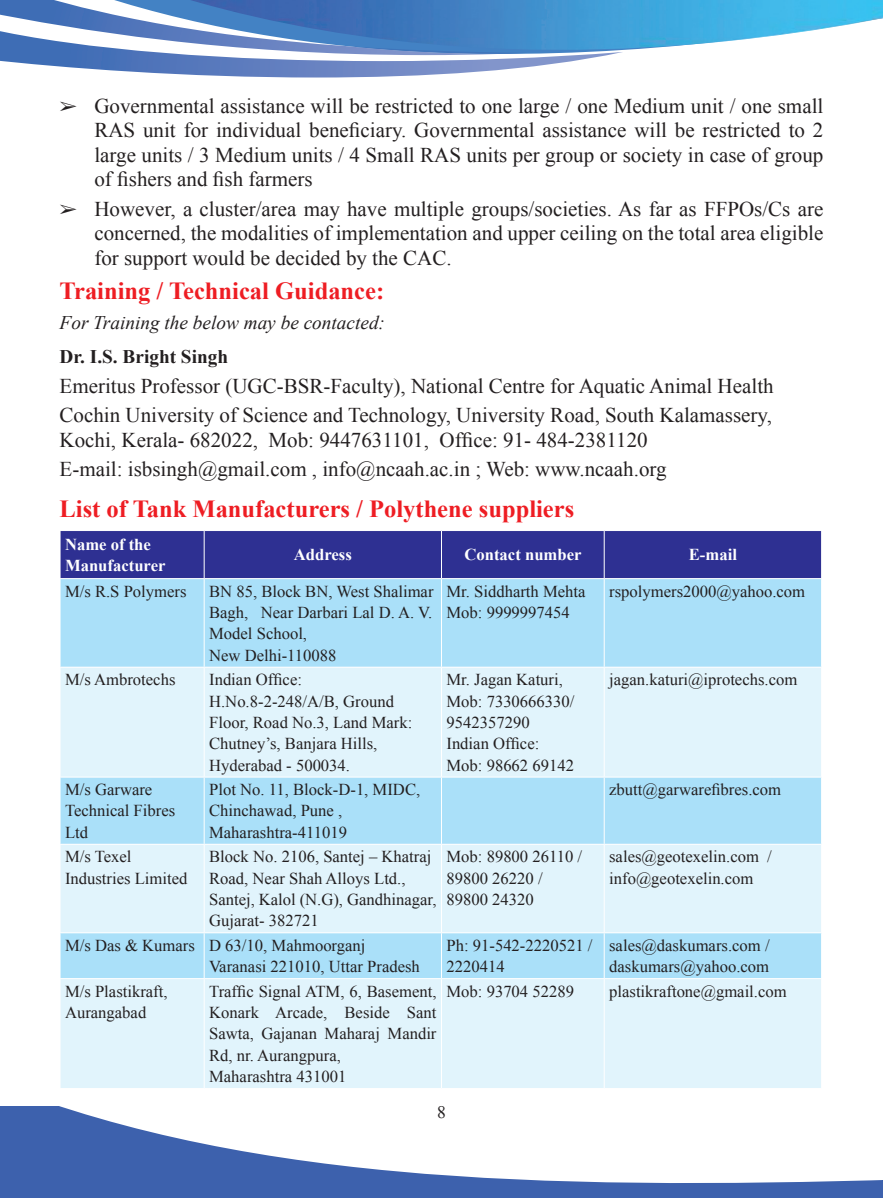
<style>
.page{position:relative;width:883px;height:1198px;background:#fff}
.page>*{position:absolute;margin:0;border:0;box-sizing:border-box;transform-origin:0 0}
.sub{font:700 24.5px "Times New Roman";color:#ee1d23}
.List_Paragraph{font:21px/24.5px "Times New Roman";color:#231f20;text-align:justify}
.t1{font:italic 19.25px "Times New Roman";color:#231f20}
.List_Paragraph-2{font:700 19.25px "Times New Roman";color:#231f20}
.t2{font:17.5px "Times New Roman";color:#231f20}
.t3{font:16.62px/21.3px "Times New Roman";color:#231f20}
.t4{font:700 16.62px/21.3px "Times New Roman";color:#fff}
</style>
<div class="page">
<img style="left:623px;top:0;width:259px;height:50px">
<svg style="left:0;top:0;width:623px;height:77px"></svg>
<svg style="left:0;top:1106px;width:882px;height:91px"></svg>
<div style="left:61px;top:531px;width:759px;height:47px;background:#2e3092"></div>
<div style="left:61px;top:579px;width:759px;height:87px;background:#aae0f9"></div>
<svg style="left:61px;top:668px;width:759px;height:419px;background:#d3eefb"></svg>
<hr style="left:204px;top:531px;width:1px;height:47px;background:#fff">
<hr style="left:441px;top:531px;width:1px;height:47px;background:#fff">
<hr style="left:603px;top:531px;width:1px;height:47px;background:#fff">
<hr style="left:204px;top:579px;width:1px;height:87px;background:#fff">
<hr style="left:441px;top:579px;width:1px;height:87px;background:#fff">
<hr style="left:603px;top:579px;width:1px;height:87px;background:#fff">
<hr style="left:204px;top:667px;width:1px;height:109px;background:#fff">
<hr style="left:441px;top:667px;width:1px;height:109px;background:#fff">
<hr style="left:603px;top:667px;width:1px;height:109px;background:#fff">
<hr style="left:60px;top:776px;width:144px;height:1px;background:#fff">
<hr style="left:204px;top:776px;width:237px;height:1px;background:#fff">
<hr style="left:204px;top:777px;width:1px;height:66px;background:#fff">
<hr style="left:441px;top:776px;width:163px;height:1px;background:#fff">
<hr style="left:441px;top:777px;width:1px;height:66px;background:#fff">
<hr style="left:604px;top:776px;width:217px;height:1px;background:#fff">
<hr style="left:603px;top:777px;width:1px;height:66px;background:#fff">
<hr style="left:60px;top:843px;width:144px;height:1px;background:#fff">
<hr style="left:204px;top:843px;width:237px;height:1px;background:#fff">
<hr style="left:204px;top:844px;width:1px;height:88px;background:#fff">
<hr style="left:441px;top:843px;width:163px;height:1px;background:#fff">
<hr style="left:441px;top:844px;width:1px;height:88px;background:#fff">
<hr style="left:604px;top:843px;width:217px;height:1px;background:#fff">
<hr style="left:603px;top:844px;width:1px;height:88px;background:#fff">
<hr style="left:60px;top:932px;width:144px;height:1px;background:#fff">
<hr style="left:204px;top:932px;width:237px;height:1px;background:#fff">
<hr style="left:204px;top:933px;width:1px;height:44px;background:#fff">
<hr style="left:441px;top:932px;width:163px;height:1px;background:#fff">
<hr style="left:441px;top:933px;width:1px;height:44px;background:#fff">
<hr style="left:604px;top:932px;width:217px;height:1px;background:#fff">
<hr style="left:603px;top:933px;width:1px;height:44px;background:#fff">
<hr style="left:60px;top:977px;width:144px;height:1px;background:#fff">
<hr style="left:204px;top:977px;width:237px;height:1px;background:#fff">
<hr style="left:204px;top:978px;width:1px;height:109px;background:#fff">
<hr style="left:441px;top:977px;width:163px;height:1px;background:#fff">
<hr style="left:441px;top:978px;width:1px;height:109px;background:#fff">
<hr style="left:604px;top:977px;width:217px;height:1px;background:#fff">
<hr style="left:603px;top:978px;width:1px;height:109px;background:#fff">
<p class="List_Paragraph" style="left:94px;top:93px;width:730px">Governmental assistance will be restricted to one large / one Medium unit / one small RAS unit for individual beneficiary. Governmental assistance will be restricted to 2 large units / 3 Medium units / 4 Small RAS units per group or society in case of group of fishers and fish farmers</p>
<p class="List_Paragraph" style="left:94px;top:196px;width:730px">However, a cluster/area may have multiple groups/societies. As far as FFPOs/Cs are concerned, the modalities of implementation and upper ceiling on the total area eligible for support would be decided by the CAC.</p>
<p class="sub" style="left:60px;top:274px;width:326px">Training / Technical Guidance:</p>
<p class="t1" style="left:60px;top:309px;width:327px">For Training the below may be contacted:</p>
<p class="List_Paragraph-2" style="left:60px;top:343px;width:170px">Dr. I.S. Bright Singh</p>
<p class="List_Paragraph" style="left:60px;top:373px;width:715px">Emeritus Professor (UGC-BSR-Faculty), National Centre for Aquatic Animal Health</p>
<p class="List_Paragraph" style="left:60px;top:402px;width:713px">Cochin University of Science and Technology, University Road, South Kalamassery,<br>Kochi, Kerala- 682022, Mob: 9447631101, Office: 91- 484-2381120</p>
<p class="List_Paragraph" style="left:60px;top:456px;width:608px">E-mail: isbsingh@gmail.com , info@ncaah.ac.in ; Web: www.ncaah.org</p>
<p class="sub" style="left:60px;top:491px;width:516px">List of Tank Manufacturers / Polythene suppliers</p>
<p class="t4" style="left:65px;top:532px;width:102px">Name of the<br>Manufacturer</p>
<p class="t4" style="left:294px;top:543px;width:59px">Address</p>
<p class="t4" style="left:464px;top:543px;width:118px">Contact number</p>
<p class="t4" style="left:688px;top:543px;width:50px">E-mail</p>
<p class="t3" style="left:65px;top:580px;width:123px">M/s R.S Polymers</p>
<p class="t3" style="left:209px;top:580px;width:226px;text-align:justify">BN 85, Block BN, West Shalimar Bagh, Near Darbari Lal D. A. V.<br>Model School,</p>
<p class="t3" style="left:209px;top:644px;width:129px">New Delhi-110088</p>
<p class="t3" style="left:446px;top:580px;width:141px">Mr. Siddharth Mehta</p>
<p class="t3" style="left:446px;top:601px;width:125px">Mob: 9999997454</p>
<p class="t3" style="left:609px;top:580px;width:197px">rspolymers2000@yahoo.com</p>
<p class="t3" style="left:65px;top:668px;width:112px">M/s Ambrotechs</p>
<p class="t3" style="left:209px;top:668px;width:94px">Indian Office:</p>
<p class="t3" style="left:209px;top:689px;width:204px">H.No.8-2-248/A/B, Ground<br>Floor, Road No.3, Land Mark:<br>Chutney’s, Banjara Hills,<br>Hyderabad - 500034.</p>
<p class="t3" style="left:65px;top:778px;width:112px">M/s Garware<br>Technical Fibres<br>Ltd</p>
<p class="t3" style="left:209px;top:778px;width:212px">Plot No. 11, Block-D-1, MIDC,<br>Chinchawad, Pune ,</p>
<p class="t3" style="left:209px;top:821px;width:139px">Maharashtra-411019</p>
<p class="t3" style="left:446px;top:668px;width:118px">Mr. Jagan Katuri,</p>
<p class="t3" style="left:446px;top:689px;width:129px">Mob: 7330666330/</p>
<p class="t3" style="left:446px;top:711px;width:85px">9542357290</p>
<p class="t3" style="left:446px;top:732px;width:94px">Indian Office:</p>
<p class="t3" style="left:446px;top:754px;width:129px">Mob: 98662 69142</p>
<p class="t3" style="left:65px;top:845px;width:124px">M/s Texel<br>Industries Limited</p>
<p class="t3" style="left:209px;top:845px;width:229px">Block No. 2106, Santej – Khatraj<br>Road, Near Shah Alloys Ltd.,<br>Santej, Kalol (N.G), Gandhinagar,<br>Gujarat- 382721</p>
<p class="t3" style="left:446px;top:845px;width:137px">Mob: 89800 26110 /<br>89800 26220 /</p>
<p class="t3" style="left:446px;top:888px;width:89px">89800 24320</p>
<p class="t3" style="left:609px;top:668px;width:189px">jagan.katuri@iprotechs.com</p>
<p class="t3" style="left:609px;top:778px;width:173px">zbutt@garwarefibres.com</p>
<p class="t3" style="left:609px;top:845px;width:164px">sales@geotexelin.com /</p>
<p class="t3" style="left:609px;top:866px;width:146px">info@geotexelin.com</p>
<p class="t3" style="left:65px;top:934px;width:131px">M/s Das &amp; Kumars</p>
<p class="t3" style="left:209px;top:934px;width:158px">D 63/10, Mahmoorganj</p>
<p class="t3" style="left:209px;top:955px;width:212px">Varanasi 221010, Uttar Pradesh</p>
<p class="t3" style="left:65px;top:979px;width:104px">M/s Plastikraft,<br>Aurangabad</p>
<p class="t3" style="left:209px;top:979px;width:229px;text-align:justify">Traffic Signal ATM, 6, Basement, Konark Arcade, Beside Sant Sawta, Gajanan Maharaj Mandir Rd, nr. Aurangpura,</p>
<p class="t3" style="left:209px;top:1065px;width:139px">Maharashtra 431001</p>
<p class="t3" style="left:446px;top:934px;width:147px">Ph: 91-542-2220521 /<br>2220414</p>
<p class="t3" style="left:609px;top:934px;width:162px">sales@daskumars.com / daskumars@yahoo.com</p>
<p class="t3" style="left:446px;top:979px;width:129px">Mob: 93704 52289</p>
<p class="t3" style="left:609px;top:979px;width:179px">plastikraftone@gmail.com</p>
<p class="t2" style="left:437px;top:1099px;width:10px">8</p>
</div>
